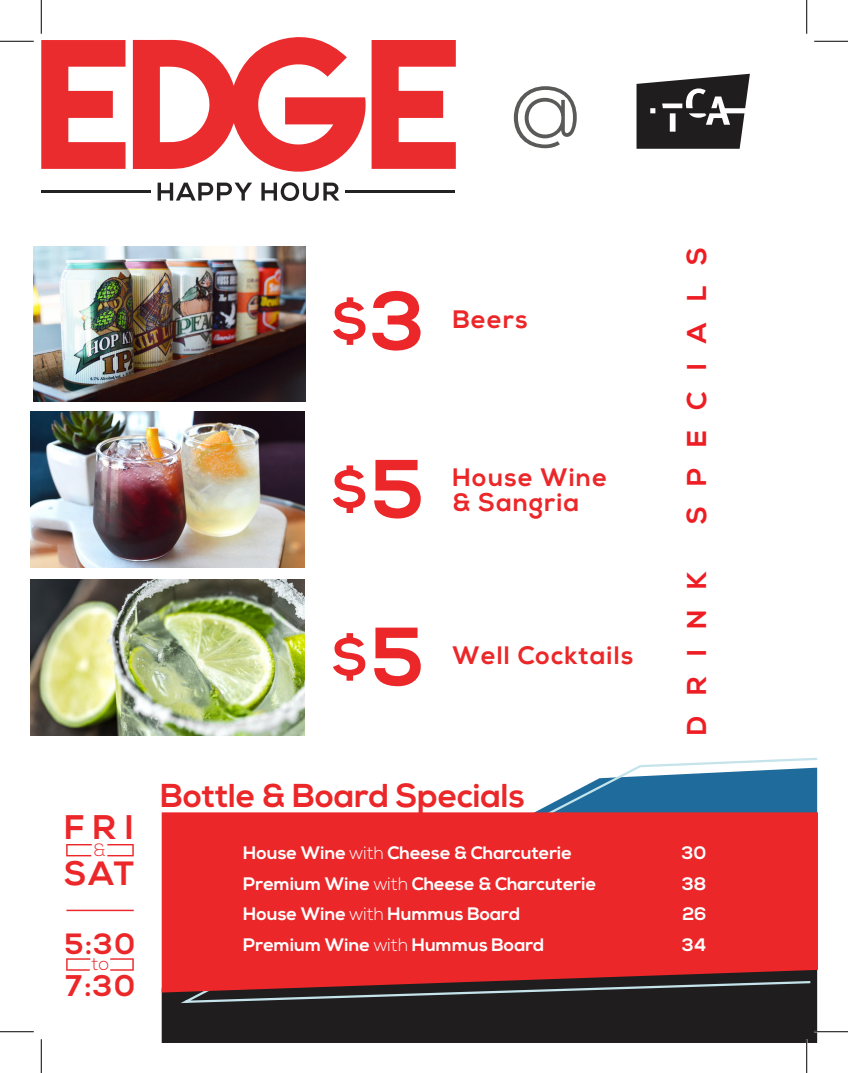
<style>
.page{position:relative;width:848px;height:1073px;background:#fff}
.page>*{position:absolute;margin:0;border:0;box-sizing:border-box;transform-origin:0 0}
.t1{font:300 80.75px "Nexa";color:#5a5a58}
.t2{font:700 51.62px "Nexa";color:#eb2729}
.t3{font:700 34.12px "Nexa";color:#eb2729}
.t4{font:700 33.62px "Nexa";color:#eb2729}
.t5{font:700 33px "Nexa";color:#eb2729}
.t6{font:700 29.75px "Nexa";color:#eb2729}
.t7{font:700 29.38px "Nexa";color:#eb2729}
.t8{font:700 27.12px "Nexa";letter-spacing:.755em;color:#ee1d23}
.t9{font:700 25.25px "Nexa";letter-spacing:.05em;color:#eb2729}
.t10{font:300 18.38px "Nexa";color:#eb2729}
.t11{font:700 18px/30.4px "Nexa";color:#fff}
.t12{font:300 17.88px "Nexa";color:#eb2729}
.s1{font-size:82.88px}
.s2{font-weight:300}
</style>
<div class="page">
<div style="left:162px;top:992px;width:655px;height:50px;background:#201d1e"></div>
<svg style="left:176px;top:757px;width:642px;height:247px"></svg>
<svg style="left:41px;top:40px;width:84px;height:129px"></svg>
<hr style="left:41px;top:190px;width:110px;height:3px;background:#201d1e">
<svg style="left:133px;top:37px;width:323px;height:164px"></svg>
<svg style="left:107px;top:844px;width:27px;height:12px"></svg>
<svg style="left:66px;top:844px;width:26px;height:12px"></svg>
<svg style="left:110px;top:958px;width:24px;height:12px"></svg>
<svg style="left:66px;top:958px;width:24px;height:12px"></svg>
<hr style="left:66px;top:909px;width:68px;height:2px;background:#eb2729">
<div style="left:162px;top:812px;width:656px;height:180px;background:#eb2729"></div>
<svg style="left:636px;top:74px;width:113px;height:75px"></svg>
<img style="left:30px;top:412px;width:274px;height:155px">
<img style="left:33px;top:247px;width:272px;height:155px">
<img style="left:30px;top:580px;width:274px;height:155px">
<hr style="left:814px;top:1030px;width:34px;height:2px;background:#fff">
<hr style="left:805px;top:1039px;width:2px;height:33px;background:#fff">
<hr style="left:0;top:41px;width:34px;height:1px;background:#000">
<hr style="left:814px;top:41px;width:34px;height:1px;background:#000">
<hr style="left:0;top:1031px;width:34px;height:1px;background:#000">
<hr style="left:814px;top:1031px;width:34px;height:1px;background:#000">
<hr style="left:41px;top:0;width:1px;height:34px;background:#000">
<hr style="left:41px;top:1039px;width:1px;height:33px;background:#000">
<hr style="left:806px;top:0;width:1px;height:34px;background:#000">
<hr style="left:806px;top:1039px;width:1px;height:33px;background:#000">
<h1 class="t1" style="left:509px;top:68px;width:76px">@</h1>
<h3 class="t3" style="left:64px;top:807px;width:71px">FRI</h3>
<p class="t12" style="left:93px;top:840px;width:14px">&amp;</p>
<h3 class="t4" style="left:64px;top:853px;width:72px">SAT</h3>
<h3 class="t7" style="left:65px;top:927px;width:72px">5:30</h3>
<h3 class="t6" style="left:66px;top:968px;width:71px">7:30</h3>
<p class="t10" style="left:91px;top:953px;width:19px">to</p>
<h2 class="t2" style="left:331px;top:291px;width:96px">$<span class="s1">3</span></h2>
<h3 class="t9" style="left:452px;top:305px;width:77px">Beers</h3>
<h2 class="t2" style="left:331px;top:459px;width:94px">$<span class="s1">5</span></h2>
<h3 class="t9" style="left:452px;top:462px;width:156px">House Wine</h3>
<h3 class="t9" style="left:452px;top:487px;width:128px">&amp; Sangria</h3>
<h2 class="t2" style="left:331px;top:627px;width:94px">$<span class="s1">5</span></h2>
<h3 class="t9" style="left:452px;top:640px;width:182px">Well Cocktails</h3>
<h3 class="t8" style="left:681px;top:524px;width:279px;rotate:-90deg">SPECIALS</h3>
<h3 class="t8" style="left:681px;top:734px;width:165px;rotate:-90deg">DRINK</h3>
<h3 class="t5" style="left:161px;top:776px;width:366px">Bottle &amp; Board Specials</h3>
<p class="t11" style="left:243px;top:838px;width:354px">House Wine <span class="s2">with</span> Cheese &amp; Charcuterie Premium Wine <span class="s2">with</span> Cheese &amp; Charcuterie House Wine <span class="s2">with</span> Hummus Board Premium Wine <span class="s2">with</span> Hummus Board</p>
<p class="t11" style="left:682px;top:838px;width:26px;text-align:justify">30<br>38<br>26<br>34</p>
</div>
